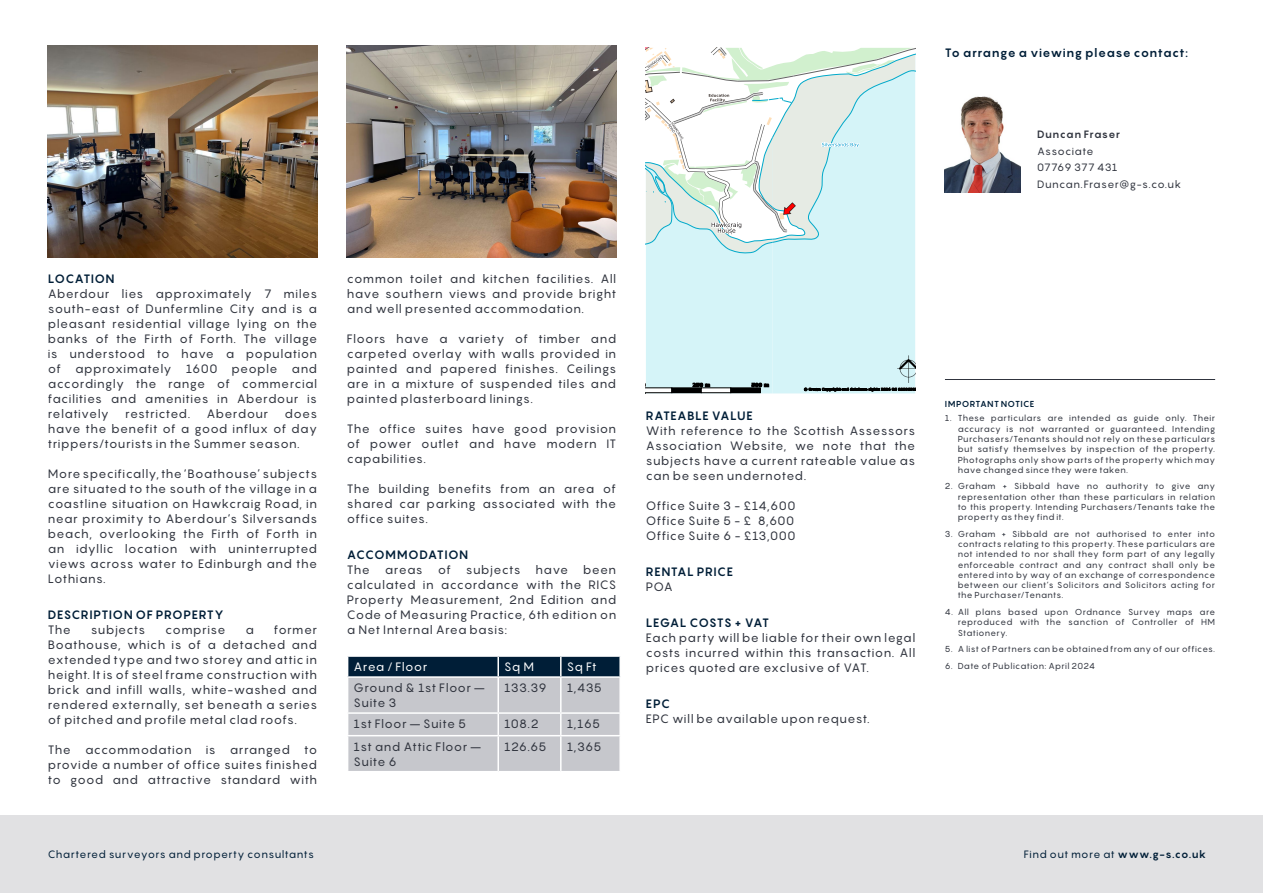
<style>
.page{position:relative;width:1263px;height:893px;background:#fff}
.page>*{position:absolute;margin:0;border:0;box-sizing:border-box;transform-origin:0 0}
._6_text{font:12px/15px "Pangram";letter-spacing:.035em;color:#30343e;text-align:justify}
._6_heads{font:700 12px "Pangram";letter-spacing:.035em;color:#001e37}
._5_text{font:12px/15px "Pangram";letter-spacing:.03em;color:#30343e}
._5_text-2{font:12px "Pangram";letter-spacing:.02em;color:#fff}
.t1{font:10.5px "Pangram";letter-spacing:.04em;color:#001e37}
._6_text-2{font:10.5px "Pangram";letter-spacing:.03em;color:#30343e}
._6_text-3{font:700 10.5px "Pangram";letter-spacing:.045em;color:#30343e}
.t2{font:8.55px/10.2px "Pangram";letter-spacing:.04em;color:#30343e;text-align:justify}
.t3{font:700 8.55px "Pangram";letter-spacing:.035em;color:#001e37}
.t4{font:4.95px/5.8px "Helvetica";color:#000}
.s1{font-weight:700}
</style>
<div class="page">
<svg style="left:347px;top:656px;width:274px;height:115px;background:#a6acb4"></svg>
<hr style="left:498px;top:712px;width:63px;height:2px;background:#fff">
<hr style="left:497px;top:714px;width:2px;height:21px;background:#fff">
<hr style="left:561px;top:712px;width:60px;height:2px;background:#fff">
<hr style="left:560px;top:714px;width:2px;height:21px;background:#fff">
<hr style="left:619px;top:714px;width:2px;height:21px;background:#fff">
<hr style="left:347px;top:735px;width:151px;height:1px;background:#fff">
<hr style="left:347px;top:736px;width:1px;height:35px;background:#fff">
<hr style="left:498px;top:735px;width:63px;height:1px;background:#fff">
<hr style="left:497px;top:736px;width:2px;height:35px;background:#fff">
<hr style="left:561px;top:735px;width:60px;height:1px;background:#fff">
<hr style="left:560px;top:736px;width:2px;height:35px;background:#fff">
<hr style="left:619px;top:736px;width:2px;height:35px;background:#fff">
<svg style="left:646px;top:48px;width:269px;height:345px"></svg>
<img style="left:897px;top:356px;width:18px;height:26px">
<img style="left:48px;top:46px;width:269px;height:211px">
<img style="left:347px;top:46px;width:269px;height:211px">
<img style="left:945px;top:96px;width:76px;height:96px">
<hr style="left:945px;top:379px;width:270px;height:1px;background:#30343e">
<div style="left:0;top:815px;width:1263px;height:78px;background:#e1e1e3"></div>
<p class="_6_heads" style="left:945px;top:45px;width:245px">To arrange a viewing please contact:</p>
<p class="_6_text-3" style="left:1037px;top:127px;width:85px">Duncan Fraser</p>
<p class="_6_text-2" style="left:1037px;top:144px;width:58px">Associate</p>
<p class="_6_text-2" style="left:1037px;top:160px;width:82px">07769 377 431</p>
<p class="_6_text-2" style="left:1037px;top:177px;width:146px">Duncan.Fraser@g-s.co.uk</p>
<p class="_6_heads" style="left:48px;top:271px;width:68px">LOCATION</p>
<p class="_6_text" style="left:48px;top:286px;width:271px">Aberdour lies approximately 7 miles south-east of Dunfermline City and is a pleasant residential village lying on the banks of the Firth of Forth. The village is understood to have a population of approximately 1600 people and accordingly the range of commercial facilities and amenities in Aberdour is relatively</p>
<p class="_6_text" style="left:48px;top:406px;width:271px;text-indent:237px">does have the benefit of a good influx of day trippers/tourists in the Summer season.</p>
<p class="_6_text" style="left:48px;top:466px;width:271px">More specifically, the ‘Boathouse’ subjects are situated to the south of the village in a coastline situation on Hawkcraig Road, in near proximity to Aberdour’s Silversands beach, overlooking the Firth of Forth in an idyllic location with uninterrupted views across water to Edinburgh and the Lothians.</p>
<p class="_6_heads" style="left:48px;top:607px;width:177px">DESCRIPTION OF PROPERTY</p>
<p class="_6_text" style="left:48px;top:622px;width:24px">The</p>
<p class="_6_text" style="left:91px;top:622px;width:56px">subjects</p>
<p class="_6_text" style="left:165px;top:622px;width:62px">comprise</p>
<p class="_6_text" style="left:245px;top:622px;width:10px">a</p>
<p class="_6_text" style="left:125px;top:406px;width:66px">restricted.</p>
<p class="_6_text" style="left:207px;top:406px;width:63px">Aberdour</p>
<p class="_6_text" style="left:48px;top:622px;width:271px;text-indent:226px">former Boathouse, which is of a detached and extended type and two storey and attic in height. It is of steel frame construction with brick and infill walls, white-washed and rendered externally, set beneath a series of pitched and profile metal clad roofs.</p>
<p class="_6_text" style="left:48px;top:742px;width:271px">The accommodation is arranged to provide a number of office suites finished to good and attractive standard with</p>
<p class="_6_text" style="left:347px;top:271px;width:271px">common toilet and kitchen facilities. All have southern views and provide bright and well presented accommodation.</p>
<p class="_6_text" style="left:347px;top:331px;width:271px">Floors have a variety of timber and carpeted overlay with walls provided in painted and papered finishes. Ceilings are in a mixture of suspended tiles and painted plasterboard linings.</p>
<p class="_6_text" style="left:347px;top:421px;width:271px">The office suites have good provision of power outlet and have modern IT capabilities.</p>
<p class="_6_text" style="left:347px;top:481px;width:271px">The building benefits from an area of shared car parking associated with the office suites.</p>
<p class="_6_heads" style="left:347px;top:547px;width:123px">ACCOMMODATION</p>
<p class="_6_text" style="left:347px;top:562px;width:24px">The</p>
<p class="_6_text" style="left:385px;top:562px;width:39px">areas</p>
<p class="_6_text" style="left:438px;top:562px;width:15px">of</p>
<p class="_6_text" style="left:466px;top:562px;width:56px">subjects</p>
<p class="_6_text" style="left:536px;top:562px;width:34px">have</p>
<p class="_6_text" style="left:347px;top:562px;width:271px;text-indent:236px">been calculated in accordance with the RICS Property Measurement, 2nd Edition and Code of Measuring Practice, 6th edition on a Net Internal Area basis:</p>
<p class="_5_text-2" style="left:354px;top:659px;width:75px">Area / Floor</p>
<p class="_5_text-2" style="left:504px;top:659px;width:31px">Sq M</p>
<p class="_5_text-2" style="left:567px;top:659px;width:31px">Sq Ft</p>
<p class="_5_text" style="left:354px;top:680px;width:132px">Ground &amp; 1st Floor –<br>Suite 3</p>
<p class="_5_text" style="left:504px;top:680px;width:44px">133.39</p>
<p class="_5_text" style="left:567px;top:680px;width:37px">1,435</p>
<p class="_5_text" style="left:354px;top:716px;width:114px">1st Floor – Suite 5</p>
<p class="_5_text" style="left:504px;top:716px;width:36px">108.2</p>
<p class="_5_text" style="left:567px;top:716px;width:35px">1,165</p>
<p class="_5_text" style="left:354px;top:739px;width:129px">1st and Attic Floor –<br>Suite 6</p>
<p class="_5_text" style="left:504px;top:739px;width:44px">126.65</p>
<p class="_5_text" style="left:567px;top:739px;width:36px">1,365</p>
<p class="_6_heads" style="left:646px;top:408px;width:108px">RATEABLE VALUE</p>
<p class="_6_text" style="left:646px;top:423px;width:271px">With reference to the Scottish Assessors Association Website, we note that the subjects have a current rateable value as can be seen undernoted.</p>
<p class="_6_text" style="left:646px;top:498px;width:151px">Office Suite 3 - £14,600</p>
<p class="_6_text" style="left:646px;top:513px;width:150px">Office Suite 5 - £ 8,600</p>
<p class="_6_text" style="left:646px;top:528px;width:151px">Office Suite 6 - £13,000</p>
<p class="_6_heads" style="left:646px;top:564px;width:89px">RENTAL PRICE</p>
<p class="_6_text" style="left:646px;top:579px;width:29px">POA</p>
<p class="_6_heads" style="left:646px;top:615px;width:125px">LEGAL COSTS + VAT</p>
<p class="_6_text" style="left:646px;top:630px;width:271px">Each party will be liable for their own legal costs incurred within this transaction. All prices quoted are exclusive of VAT.</p>
<p class="_6_heads" style="left:646px;top:696px;width:25px">EPC</p>
<p class="_6_text" style="left:646px;top:711px;width:225px">EPC will be available upon request.</p>
<p class="t4" style="left:642px;top:441px;width:277px">This map is published for convenience of identification only and although believed to be correct, is not guaranteed and it does not form any part of any contract</p>
<p class="t3" style="left:945px;top:398px;width:91px">IMPORTANT NOTICE</p>
<p class="t2" style="left:958px;top:413px;width:259px;text-indent:-13px">1. These particulars are intended as guide only. Their accuracy is not warranted or guaranteed. Intending Purchasers/Tenants should not rely on these particulars but satisfy themselves by inspection of the property.<br>Photographs only show parts of the property which may have changed since they were taken.</p>
<p class="t2" style="left:958px;top:481px;width:259px;text-indent:-13px">2. Graham + Sibbald have no authority to give any representation other than these particulars in relation to this property. Intending Purchasers/Tenants take the property as they find it.</p>
<p class="t2" style="left:958px;top:528px;width:259px;text-indent:-13px">3. Graham + Sibbald are not authorised to enter into contracts relating to this property. These particulars are not intended to nor shall they form part of any legally enforceable contract and any contract shall only be entered into by way of an exchange of correspondence between our client’s Solicitors and Solicitors acting for the Purchaser/Tenants.</p>
<p class="t2" style="left:958px;top:607px;width:259px;text-indent:-13px">4. All plans based upon Ordnance Survey maps are reproduced with the sanction of Controller of HM Stationery.</p>
<p class="t2" style="left:945px;top:644px;width:272px">5. A list of Partners can be obtained from any of our offices.</p>
<p class="t2" style="left:945px;top:660px;width:151px">6. Date of Publication: April 2024</p>
<p class="t1" style="left:48px;top:848px;width:268px">Chartered surveyors and property consultants</p>
<p class="t1" style="left:1024px;top:848px;width:184px">Find out more at <span class="s1">www.g-s.co.uk</span></p>
</div>
